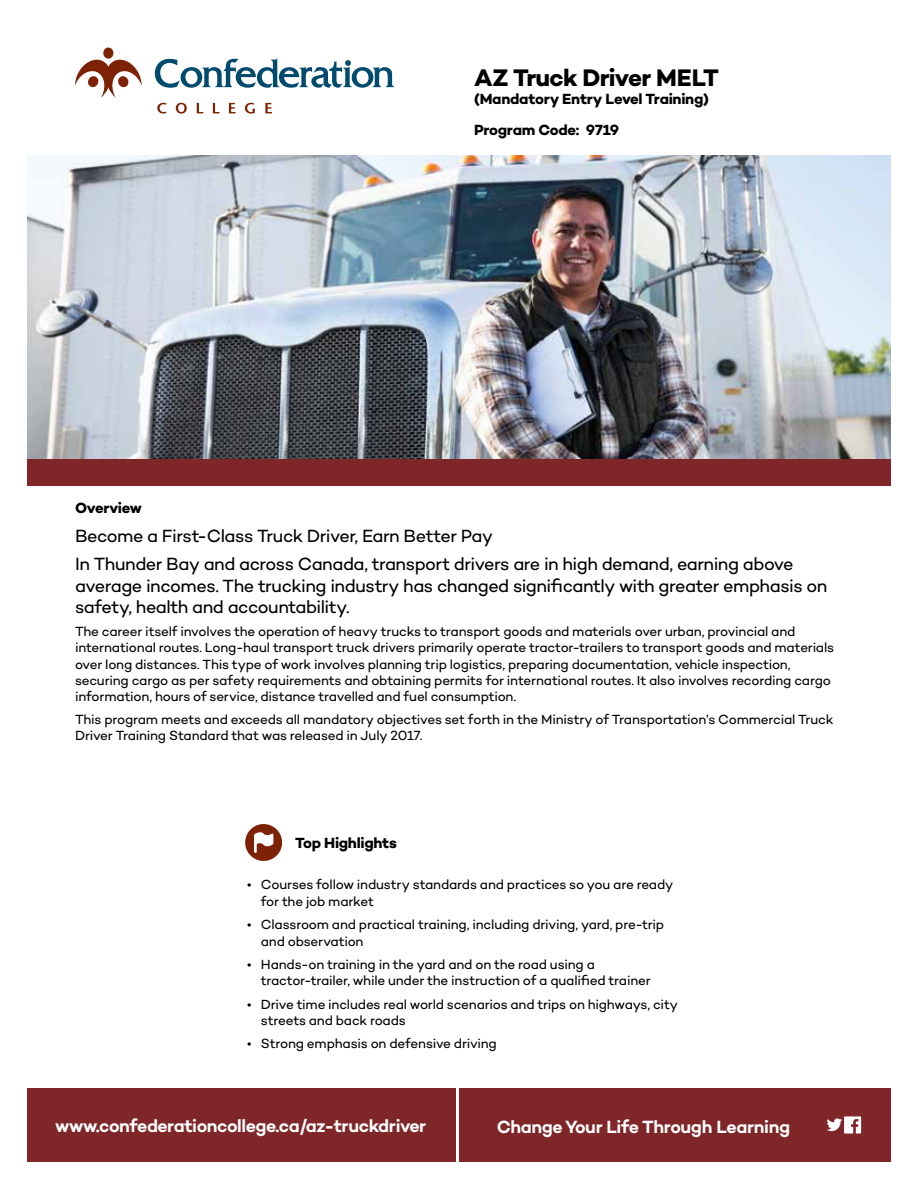
<style>
.page{position:relative;width:918px;height:1188px;background:#fff}
.page>*{position:absolute;margin:0;border:0;box-sizing:border-box;transform-origin:0 0}
.t1{font:700 24.3px "Campton";letter-spacing:-.03em;color:#000}
.t2{font:18px/28.3px "Campton";letter-spacing:-.03em;color:#000}
.t3{font:600 18px "Campton";letter-spacing:-.025em;color:#fff}
.t4{font:700 15px/31.5px "Campton";letter-spacing:-.02em;color:#000}
.t5{font:13.5px/16.2px "Campton";letter-spacing:-.015em;color:#000}
</style>
<div class="page">
<svg style="left:157px;top:103px;width:10px;height:11px"></svg>
<svg style="left:176px;top:103px;width:11px;height:11px"></svg>
<svg style="left:197px;top:103px;width:6px;height:10px"></svg>
<svg style="left:213px;top:103px;width:6px;height:10px"></svg>
<svg style="left:229px;top:103px;width:7px;height:10px"></svg>
<svg style="left:245px;top:103px;width:10px;height:11px"></svg>
<svg style="left:265px;top:103px;width:7px;height:10px"></svg>
<svg style="left:155px;top:58px;width:240px;height:30px"></svg>
<div style="left:103px;top:48px;width:10px;height:11px;background:#7d2205;border-radius:50%"></div>
<svg style="left:75px;top:57px;width:67px;height:41px"></svg>
<div style="left:27px;top:1089px;width:864px;height:73px;background:#7f2629"></div>
<svg style="left:827px;top:1116px;width:34px;height:18px"></svg>
<hr style="left:456px;top:1087px;width:3px;height:79px;background:#fff">
<img style="left:27px;top:156px;width:864px;height:303px">
<div style="left:27px;top:459px;width:864px;height:26px;background:#7f2629"></div>
<svg style="left:245px;top:824px;width:37px;height:37px"></svg>
<h1 class="t1" style="left:474px;top:62px;width:246px">AZ Truck Driver MELT</h1>
<p class="t4" style="left:474px;top:83px;width:236px">(Mandatory Entry Level Training)<br>Program Code: 9719</p>
<p class="t4" style="left:75px;top:492px;width:68px">Overview</p>
<h2 class="t2" style="left:75px;top:521px;width:720px">Become a First-Class Truck Driver, Earn Better Pay<br>In Thunder Bay and across Canada, transport drivers are in high demand, earning above</h2>
<h2 class="t2" style="left:75px;top:574px;width:754px;line-height:21.6px">average incomes. The trucking industry has changed significantly with greater emphasis on safety, health and accountability.</h2>
<p class="t5" style="left:75px;top:623px;width:761px">The career itself involves the operation of heavy trucks to transport goods and materials over urban, provincial and international routes. Long-haul transport truck drivers primarily operate tractor-trailers to transport goods and materials over long distances. This type of work involves planning trip logistics, preparing documentation, vehicle inspection, securing cargo as per safety requirements and obtaining permits for international routes. It also involves recording cargo information, hours of service, distance travelled and fuel consumption.</p>
<p class="t5" style="left:75px;top:711px;width:760px">This program meets and exceeds all mandatory objectives set forth in the Ministry of Transportation’s Commercial Truck<br>Driver Training Standard that was released in July 2017.</p>
<p class="t4" style="left:295px;top:827px;width:103px">Top Highlights</p>
<p class="t5" style="left:261px;top:876px;width:414px;text-indent:-14px">• Courses follow industry standards and practices so you are ready for the job market</p>
<p class="t5" style="left:261px;top:916px;width:405px;text-indent:-14px">• Classroom and practical training, including driving, yard, pre-trip and observation</p>
<p class="t5" style="left:261px;top:956px;width:391px;text-indent:-14px">• Hands-on training in the yard and on the road using a tractor-trailer, while under the instruction of a qualified trainer</p>
<p class="t5" style="left:261px;top:996px;width:419px;text-indent:-14px">• Drive time includes real world scenarios and trips on highways, city streets and back roads</p>
<p class="t5" style="left:247px;top:1035px;width:251px">• Strong emphasis on defensive driving</p>
<h2 class="t3" style="left:55px;top:1115px;width:373px">www.confederationcollege.ca/az-truckdriver</h2>
<h2 class="t3" style="left:497px;top:1115px;width:295px">Change Your Life Through Learning</h2>
</div>
